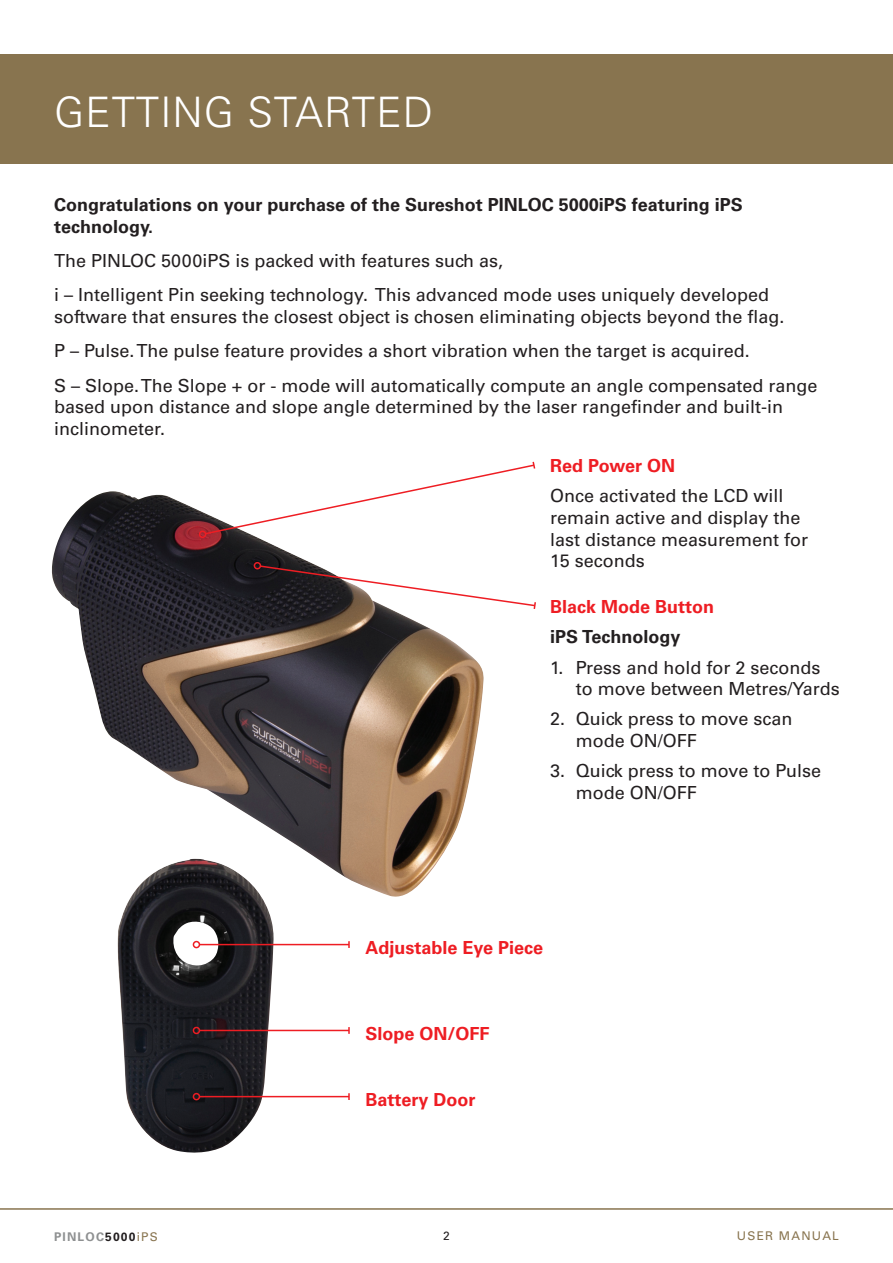
<style>
.page{position:relative;width:893px;height:1263px;background:#fff}
.page>*{position:absolute;margin:0;border:0;box-sizing:border-box;transform-origin:0 0}
.t1{font:300 42px "Univers";letter-spacing:.02em;color:#fff}
.t2{font:18px/21.6px "Univers LT Std";color:#231f20}
.t3{font:700 18px/21.6px "Univers";color:#231f20}
.t4{font:700 18px "Univers";color:#ee1d23}
.t5{font:700 12px "Univers";letter-spacing:.1em;color:#8e9091}
.t6{font:12px "Univers LT Std";letter-spacing:.1em;color:#88744f}
.t7{font:12px "Univers LT Std";color:#231f20}
.s1{color:#231f20}
.s2{font-family:"Univers LT Std";font-weight:400;color:#88744f}
</style>
<div class="page">
<img style="left:51px;top:491px;width:433px;height:406px">
<div style="left:198px;top:530px;width:9px;height:8px;border:2px solid #ee1d23;border-radius:3px"></div>
<svg style="left:204px;top:461px;width:332px;height:74px"></svg>
<div style="left:254px;top:562px;width:7px;height:7px;border:2px solid #ee1d23;border-radius:50%"></div>
<svg style="left:259px;top:564px;width:277px;height:47px"></svg>
<img style="left:116px;top:859px;width:158px;height:294px">
<div style="left:0;top:54px;width:893px;height:110px;background:#88744f"></div>
<hr style="left:199px;top:944px;width:150px;height:1px;background:#ee1d23">
<div style="left:193px;top:941px;width:7px;height:7px;border:2px solid #ee1d23;border-radius:50%"></div>
<svg style="left:348px;top:941px;width:2px;height:7px"></svg>
<hr style="left:199px;top:1030px;width:150px;height:1px;background:#ee1d23">
<div style="left:193px;top:1027px;width:7px;height:7px;border:2px solid #ee1d23;border-radius:50%"></div>
<svg style="left:348px;top:1027px;width:2px;height:7px"></svg>
<hr style="left:199px;top:1096px;width:150px;height:1px;background:#ee1d23">
<div style="left:193px;top:1093px;width:7px;height:7px;border:2px solid #ee1d23;border-radius:50%"></div>
<svg style="left:348px;top:1093px;width:2px;height:7px"></svg>
<hr style="left:0;top:1208px;width:893px;height:2px;background:#88744f">
<p class="t1" style="left:54px;top:87px;width:380px">GETTING STARTED</p>
<p class="t3" style="left:54px;top:194px;width:690px">Congratulations on your purchase of the Sureshot PINLOC 5000iPS featuring iPS technology.</p>
<p class="t2" style="left:54px;top:250px;width:451px">The PINLOC 5000iPS is packed with features such as,</p>
<p class="t2" style="left:54px;top:284px;width:732px">i – Intelligent Pin seeking technology. This advanced mode uses uniquely developed software that ensures the closest object is chosen eliminating objects beyond the flag.</p>
<p class="t2" style="left:54px;top:340px;width:697px">P – Pulse. The pulse feature provides a short vibration when the target is acquired.</p>
<p class="t2" style="left:54px;top:375px;width:765px">S – Slope. The Slope + or - mode will automatically compute an angle compensated range based upon distance and slope angle determined by the laser rangefinder and built-in inclinometer.</p>
<p class="t4" style="left:550px;top:455px;width:127px">Red Power ON</p>
<p class="t2" style="left:550px;top:485px;width:260px">Once activated the LCD will remain active and display the last distance measurement for<br>15 seconds</p>
<p class="t4" style="left:550px;top:596px;width:166px">Black Mode Button</p>
<p class="t3" style="left:550px;top:626px;width:132px">iPS Technology</p>
<p class="t2" style="left:576px;top:656px;width:266px;text-indent:-26px">1. Press and hold for 2 seconds to move between Metres/Yards</p>
<p class="t2" style="left:576px;top:708px;width:218px;text-indent:-26px">2. Quick press to move scan mode ON/OFF</p>
<p class="t2" style="left:576px;top:760px;width:247px;text-indent:-26px">3. Quick press to move to Pulse mode ON/OFF</p>
<p class="t4" style="left:366px;top:937px;width:179px">Adjustable Eye Piece</p>
<p class="t4" style="left:366px;top:1023px;width:126px">Slope ON/OFF</p>
<p class="t4" style="left:366px;top:1089px;width:112px">Battery Door</p>
<p class="t5" style="left:54px;top:1229px;width:105px">PINLOC<span class="s1">5000</span><span class="s2">iPS</span></p>
<p class="t7" style="left:443px;top:1229px;width:8px">2</p>
<p class="t6" style="left:737px;top:1229px;width:104px">USER MANUAL</p>
</div>
